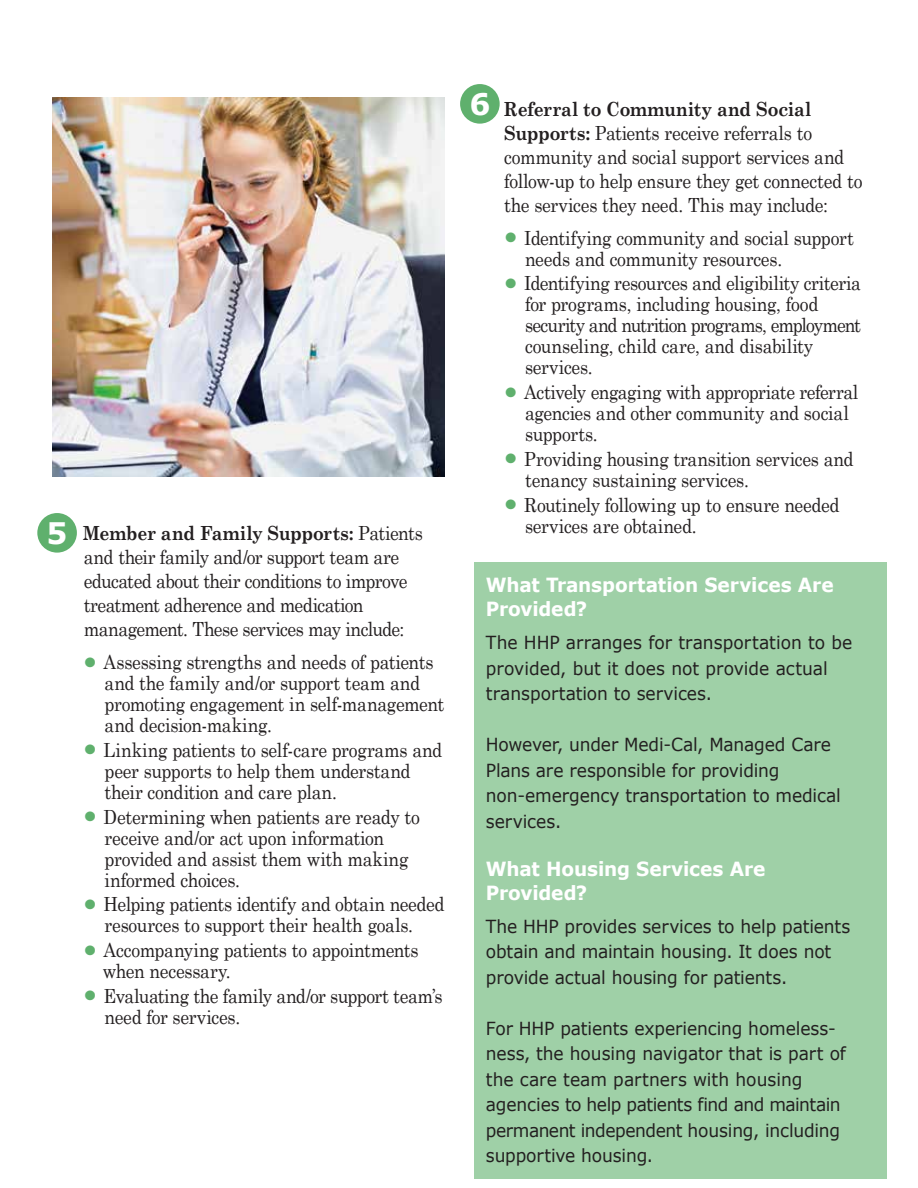
<style>
.page{position:relative;width:918px;height:1188px;background:#fff}
.page>*{position:absolute;margin:0;border:0;box-sizing:border-box;transform-origin:0 0}
.t1{font:700 29.7px "Verdana";color:#fff}
.t2{font:19.5px/21px "Century Schoolbook";letter-spacing:-.02em;color:#231f20;scale:.9 1}
.t3{font:700 19.5px/24px "Verdana";letter-spacing:-.01em;color:#fff;scale:.95 1}
.t4{font:18px/25.5px "Verdana";letter-spacing:-.005em;color:#231f20;scale:.95 1}
.s1{font-weight:700}
.s2{font-family:"Verdana";font-size:27px;color:#5fb06d}
</style>
<div class="page">
<div style="left:37px;top:513px;width:40px;height:40px;background:#5fb06d;border-radius:50%"></div>
<div style="left:460px;top:84px;width:40px;height:40px;background:#5fb06d;border-radius:50%"></div>
<div style="left:474px;top:562px;width:412px;height:617px;background:#9fd0a7"></div>
<img style="left:53px;top:98px;width:392px;height:379px">
<h1 class="t1" style="left:47px;top:512px;width:23px">5</h1>
<p class="t2" style="left:83px;top:519px;width:379px;line-height:24px"><span class="s1">Member and Family Supports:</span> Patients and their family and/or support team are educated about their conditions to improve treatment adherence and medication management. These services may include:</p>
<p class="t2" style="left:105px;top:650px;width:379px;text-indent:-22px"><span class="s2">•</span> Assessing strengths and needs of patients and the family and/or support team and promoting engagement in self-management and decision-making.</p>
<p class="t2" style="left:105px;top:738px;width:377px;text-indent:-22px"><span class="s2">•</span> Linking patients to self-care programs and peer supports to help them understand their condition and care plan.</p>
<p class="t2" style="left:105px;top:804px;width:352px;text-indent:-22px"><span class="s2">•</span> Determining when patients are ready to receive and/or act upon information provided and assist them with making informed choices.</p>
<p class="t2" style="left:83px;top:892px;width:403px;text-align:center"><span class="s2">•</span> Helping patients identify and obtain needed resources to support their health goals.</p>
<p class="t2" style="left:103px;top:938px;width:352px;text-indent:-20px"><span class="s2">•</span> Accompanying patients to appointments when necessary.</p>
<p class="t2" style="left:105px;top:984px;width:377px;text-indent:-22px"><span class="s2">•</span> Evaluating the family and/or support team’s need for services.</p>
<h1 class="t1" style="left:469px;top:83px;width:23px">6</h1>
<p class="t2" style="left:503px;top:95px;width:401px;line-height:24px"><span class="s1">Referral to Community and Social Supports:</span> Patients receive referrals to community and social support services and follow-up to help ensure they get connected to the services they need. This may include:</p>
<p class="t2" style="left:525px;top:225px;width:367px;text-indent:-22px"><span class="s2">•</span> Identifying community and social support needs and community resources.</p>
<p class="t2" style="left:525px;top:271px;width:375px;text-indent:-22px"><span class="s2">•</span> Identifying resources and eligibility criteria for programs, including housing, food security and nutrition programs, employment counseling, child care, and disability services.</p>
<p class="t2" style="left:525px;top:380px;width:372px;text-indent:-22px"><span class="s2">•</span> Actively engaging with appropriate referral agencies and other community and social supports.</p>
<p class="t2" style="left:525px;top:447px;width:367px;text-indent:-22px"><span class="s2">•</span> Providing housing transition services and tenancy sustaining services.</p>
<p class="t2" style="left:525px;top:492px;width:351px;text-indent:-22px"><span class="s2">•</span> Routinely following up to ensure needed services are obtained.</p>
<p class="t3" style="left:486px;top:573px;width:368px">What Transportation Services Are<br>Provided?</p>
<p class="t4" style="left:486px;top:630px;width:387px">The HHP arranges for transportation to be provided, but it does not provide actual transportation to services.</p>
<p class="t4" style="left:486px;top:732px;width:375px">However, under Medi-Cal, Managed Care<br>Plans are responsible for providing non-emergency transportation to medical services.</p>
<p class="t3" style="left:486px;top:856px;width:296px">What Housing Services Are<br>Provided?</p>
<p class="t4" style="left:486px;top:913px;width:385px">The HHP provides services to help patients obtain and maintain housing. It does not provide actual housing for patients.</p>
<p class="t4" style="left:486px;top:1015px;width:381px">For HHP patients experiencing homeless&shy;ness, the housing navigator that is part of the care team partners with housing agencies to help patients find and maintain permanent independent housing, including supportive housing.</p>
</div>
